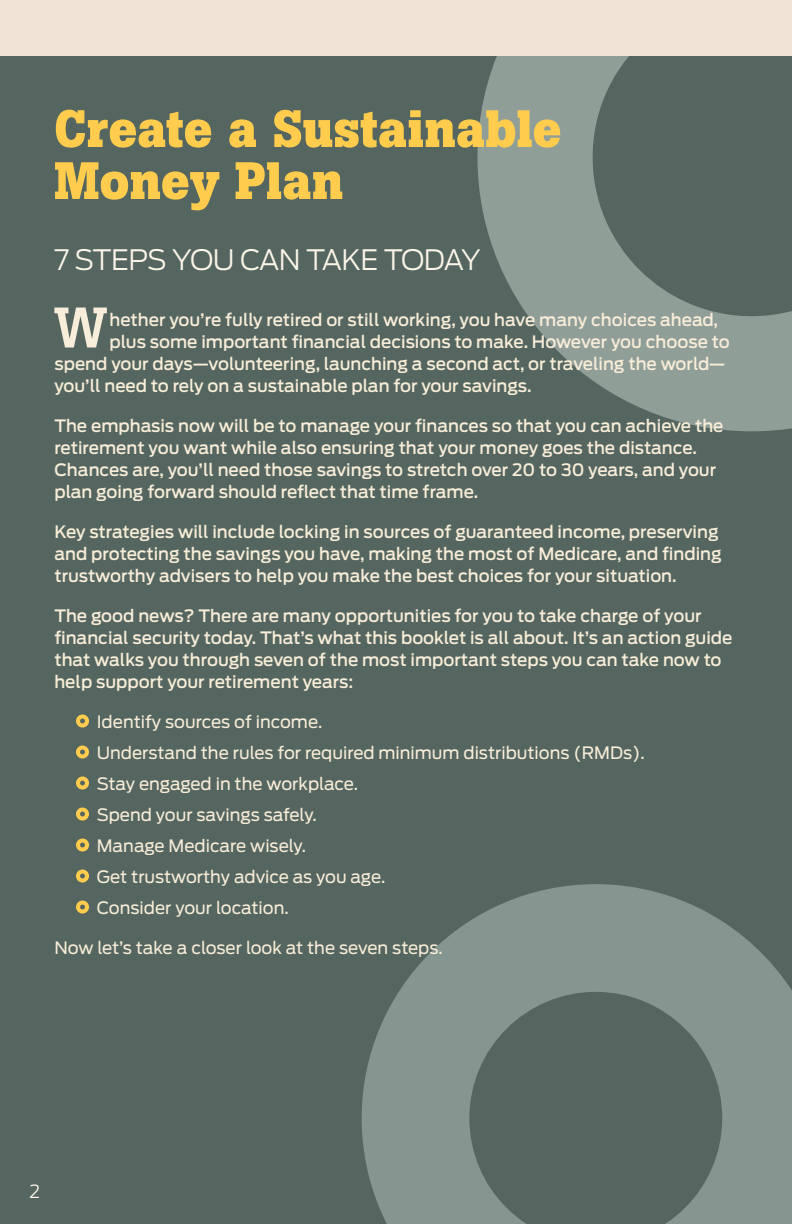
<style>
.page{position:relative;width:792px;height:1224px;background:#fff}
.page>*{position:absolute;margin:0;border:0;box-sizing:border-box;transform-origin:0 0}
.t1{font:500 56.6px "Boton";color:#f8edd8}
.t2{font:700 52px/52px "Boton";color:#ffcc4e}
.t3{font:300 28px "Antenna";letter-spacing:-.04em;color:#fbf5e9}
.t4{font:300 18px "Antenna";color:#fbf5e9}
.t5{font:500 17px/22px "Antenna";color:#f8edd8}
.t6{font:17px/31px "Antenna";color:#f8edd8}
</style>
<div class="page">
<div style="left:0;top:55px;width:792px;height:1169px;background:#54665f"></div>
<svg style="left:477px;top:55px;width:315px;height:376px"></svg>
<svg style="left:362px;top:884px;width:430px;height:340px;fill:#85958f"></svg>
<div style="left:0;top:0;width:792px;height:55px;background:#f1e4d7"></div>
<div style="left:76px;top:715px;width:13px;height:13px;border:4px solid #ffcc4e;border-radius:50%"></div>
<div style="left:76px;top:746px;width:13px;height:13px;border:4px solid #ffcc4e;border-radius:50%"></div>
<div style="left:76px;top:777px;width:13px;height:13px;border:4px solid #ffcc4e;border-radius:50%"></div>
<div style="left:76px;top:808px;width:13px;height:13px;border:4px solid #ffcc4e;border-radius:50%"></div>
<div style="left:76px;top:839px;width:13px;height:13px;border:4px solid #ffcc4e;border-radius:50%"></div>
<div style="left:76px;top:870px;width:13px;height:13px;border:4px solid #ffcc4e;border-radius:50%"></div>
<div style="left:76px;top:901px;width:13px;height:13px;border:4px solid #ffcc4e;border-radius:50%"></div>
<h2 class="t2" style="left:54px;top:103px;width:509px">Create a Sustainable<br>Money Plan</h2>
<h3 class="t3" style="left:54px;top:243px;width:428px">7 STEPS YOU CAN TAKE TODAY</h3>
<h1 class="t1" style="left:54px;top:294px;width:55px">W</h1>
<p class="t5" style="left:110px;top:308px;width:610px">hether you’re fully retired or still working, you have many choices ahead,</p>
<p class="t5" style="left:110px;top:330px;width:622px">plus some important financial decisions to make. However you choose to</p>
<p class="t5" style="left:54px;top:352px;width:672px">spend your days—volunteering, launching a second act, or traveling the world—</p>
<p class="t5" style="left:54px;top:374px;width:479px">you’ll need to rely on a sustainable plan for your savings.</p>
<p class="t5" style="left:54px;top:414px;width:671px">The emphasis now will be to manage your finances so that you can achieve the retirement you want while also ensuring that your money goes the distance.<br>Chances are, you’ll need those savings to stretch over 20 to 30 years, and your plan going forward should reflect that time frame.</p>
<p class="t5" style="left:54px;top:520px;width:669px">Key strategies will include locking in sources of guaranteed income, preserving and protecting the savings you have, making the most of Medicare, and finding trustworthy advisers to help you make the best choices for your situation.</p>
<p class="t5" style="left:54px;top:604px;width:680px">The good news? There are many opportunities for you to take charge of your financial security today. That’s what this booklet is all about. It’s an action guide that walks you through seven of the most important steps you can take now to help support your retirement years:</p>
<p class="t6" style="left:97px;top:706px;width:549px">Identify sources of income.<br>Understand the rules for required minimum distributions (RMDs).<br>Stay engaged in the workplace.<br>Spend your savings safely.<br>Manage Medicare wisely.<br>Get trustworthy advice as you age.<br>Consider your location.</p>
<p class="t6" style="left:54px;top:932px;width:390px">Now let’s take a closer look at the seven steps.</p>
<p class="t4" style="left:29px;top:1181px;width:12px">2</p>
</div>
